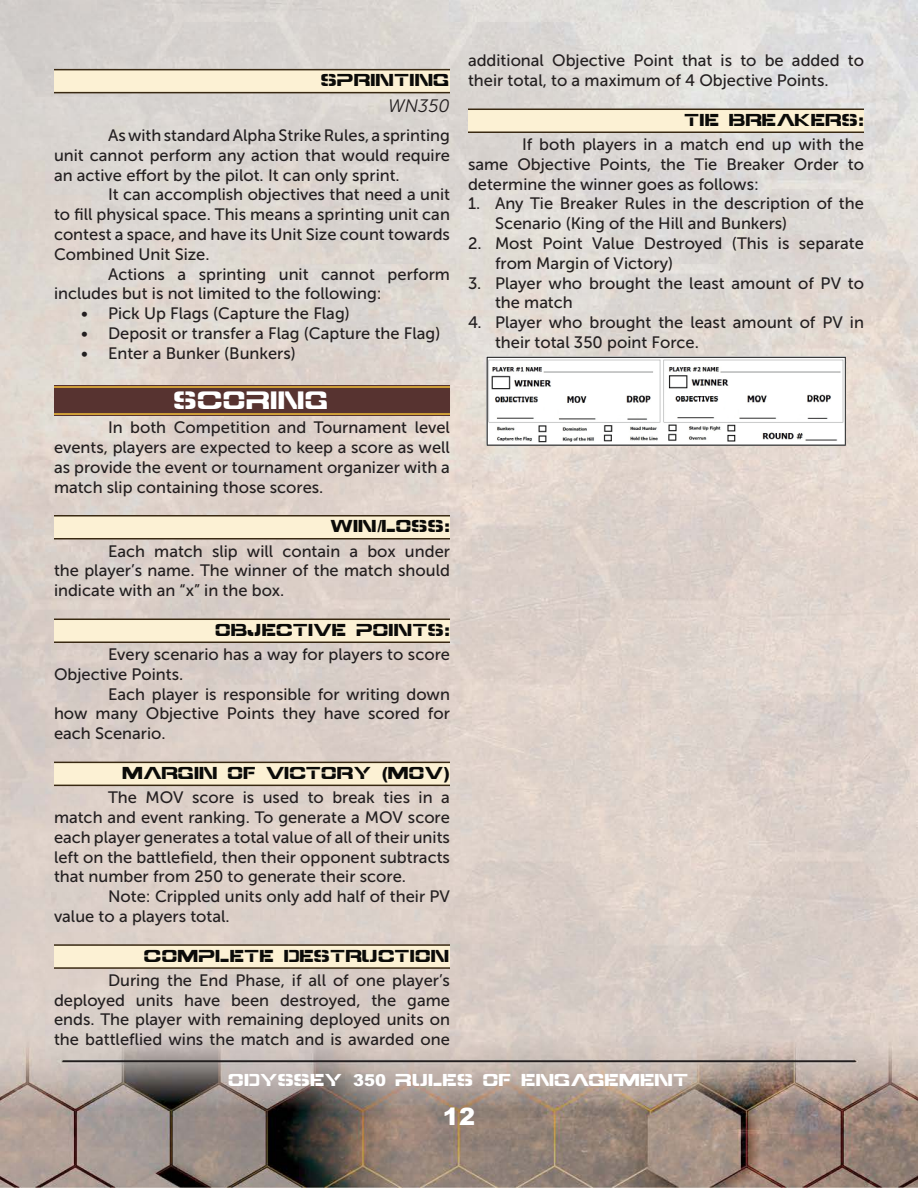
<style>
.page{position:relative;width:918px;height:1188px;background:#fff}
.page>*{position:absolute;margin:0;border:0;box-sizing:border-box;transform-origin:0 0}
.Dark_Brown_Background_Sub-Heading{font:24px "Battletech Old Style 2";color:#fff}
.Citation{font:italic 18px "Museo Sans 300";color:#231f20}
.t1{font:16.5px/19.8px "Museo Sans 500";color:#231f20;text-align:justify}
.Tan_Background_minor_heading{font:16.5px "Battletech Old Style 2";color:#0b0b09}
.t2{font:16.5px "Battletech Old Style 2";color:#fff}
</style>
<div class="page">
<img style="left:0;top:0;width:918px;height:1188px">
<hr style="left:63px;top:1060px;width:792px;height:2px;background:#231f20">
<div style="left:54px;top:70px;width:396px;height:23px;background:#fcf1d4"></div>
<hr style="left:54px;top:92px;width:396px;height:1px;background:#392912">
<hr style="left:54px;top:69px;width:396px;height:1px;background:#392912">
<div style="left:54px;top:386px;width:396px;height:30px;background:#573330"></div>
<hr style="left:54px;top:413px;width:396px;height:2px;background:#f5c23c">
<hr style="left:54px;top:386px;width:396px;height:2px;background:#f5c23c">
<div style="left:54px;top:516px;width:396px;height:23px;background:#fcf1d4"></div>
<hr style="left:54px;top:538px;width:396px;height:1px;background:#392912">
<hr style="left:54px;top:515px;width:396px;height:2px;background:#392912">
<div style="left:54px;top:619px;width:396px;height:23px;background:#fcf1d4"></div>
<hr style="left:54px;top:641px;width:396px;height:2px;background:#392912">
<hr style="left:54px;top:619px;width:396px;height:1px;background:#392912">
<div style="left:54px;top:762px;width:396px;height:23px;background:#fcf1d4"></div>
<hr style="left:54px;top:785px;width:396px;height:1px;background:#392912">
<hr style="left:54px;top:762px;width:396px;height:1px;background:#392912">
<div style="left:54px;top:945px;width:396px;height:23px;background:#fcf1d4"></div>
<hr style="left:54px;top:967px;width:396px;height:2px;background:#392912">
<hr style="left:54px;top:944px;width:396px;height:2px;background:#392912">
<div style="left:468px;top:109px;width:396px;height:23px;background:#fcf1d4"></div>
<hr style="left:468px;top:131px;width:396px;height:2px;background:#392912">
<hr style="left:468px;top:109px;width:396px;height:1px;background:#392912">
<img style="left:486px;top:356px;width:360px;height:89px">
<p class="Tan_Background_minor_heading" style="left:321px;top:74px;width:130px">SPRINTING</p>
<p class="Citation" style="left:388px;top:96px;width:63px">WN350</p>
<p class="t1" style="left:54px;top:126px;width:398px;text-indent:54px">As with standard Alpha Strike Rules, a sprinting unit cannot perform any action that would require an active effort by the pilot. It can only sprint.</p>
<p class="t1" style="left:54px;top:185px;width:398px;text-indent:54px">It can accomplish objectives that need a unit to fill physical space. This means a sprinting unit can contest a space, and have its Unit Size count towards Combined Unit Size.</p>
<p class="t1" style="left:54px;top:264px;width:398px;text-indent:54px">Actions a sprinting unit cannot perform includes but is not limited to the following:</p>
<p class="t1" style="left:81px;top:304px;width:270px">• Pick Up Flags (Capture the Flag)</p>
<p class="t1" style="left:81px;top:324px;width:361px">• Deposit or transfer a Flag (Capture the Flag)</p>
<p class="t1" style="left:81px;top:343px;width:216px">• Enter a Bunker (Bunkers)</p>
<p class="Dark_Brown_Background_Sub-Heading" style="left:175px;top:391px;width:156px">SCORING</p>
<p class="t1" style="left:54px;top:418px;width:398px;text-indent:54px">In both Competition and Tournament level events, players are expected to keep a score as well as provide the event or tournament organizer with a match slip containing those scores.</p>
<p class="Tan_Background_minor_heading" style="left:331px;top:520px;width:121px">WIN/LOSS:</p>
<p class="t1" style="left:54px;top:541px;width:398px;text-indent:54px">Each match slip will contain a box under the player’s name. The winner of the match should indicate with an “x” in the box.</p>
<p class="Tan_Background_minor_heading" style="left:216px;top:624px;width:236px">OBJECTIVE POINTS:</p>
<p class="t1" style="left:54px;top:645px;width:398px;text-indent:54px">Every scenario has a way for players to score<br>Objective Points.</p>
<p class="t1" style="left:54px;top:684px;width:398px;text-indent:54px">Each player is responsible for writing down how many Objective Points they have scored for each Scenario.</p>
<p class="Tan_Background_minor_heading" style="left:123px;top:767px;width:329px">MARGIN OF VICTORY (MOV)</p>
<p class="t1" style="left:54px;top:788px;width:398px;text-indent:54px">The MOV score is used to break ties in a match and event ranking. To generate a MOV score each player generates a total value of all of their units left on the battlefield, then their opponent subtracts that number from 250 to generate their score.</p>
<p class="t1" style="left:54px;top:887px;width:398px;text-indent:54px">Note: Crippled units only add half of their PV value to a players total.</p>
<p class="Tan_Background_minor_heading" style="left:145px;top:949px;width:307px">COMPLETE DESTRUCTION</p>
<p class="t1" style="left:54px;top:970px;width:398px;text-indent:54px">During the End Phase, if all of one player’s deployed units have been destroyed, the game ends. The player with remaining deployed units on the battleflied wins the match and is awarded one</p>
<p class="t1" style="left:468px;top:51px;width:398px">additional Objective Point that is to be added to their total, to a maximum of 4 Objective Points.</p>
<p class="Tan_Background_minor_heading" style="left:685px;top:114px;width:181px">TIE BREAKERS:</p>
<p class="t1" style="left:468px;top:135px;width:397px;text-indent:54px">If both players in a match end up with the same Objective Points, the Tie Breaker Order to determine the winner goes as follows:</p>
<p class="t1" style="left:495px;top:194px;width:371px;text-indent:-27px">1. Any Tie Breaker Rules in the description of the<br>Scenario (King of the Hill and Bunkers)</p>
<p class="t1" style="left:495px;top:234px;width:371px;text-indent:-27px">2. Most Point Value Destroyed (This is separate from Margin of Victory)</p>
<p class="t1" style="left:495px;top:273px;width:371px;text-indent:-27px">3. Player who brought the least amount of PV to the match</p>
<p class="t1" style="left:495px;top:313px;width:371px;text-indent:-27px">4. Player who brought the least amount of PV in their total 350 point Force.</p>
<p class="t2" style="left:229px;top:1074px;width:462px">ODYSSEY 350 RULES OF ENGAGEMENT</p>
<h1 class="Dark_Brown_Background_Sub-Heading" style="left:443px;top:1107px;width:34px">12</h1>
</div>
